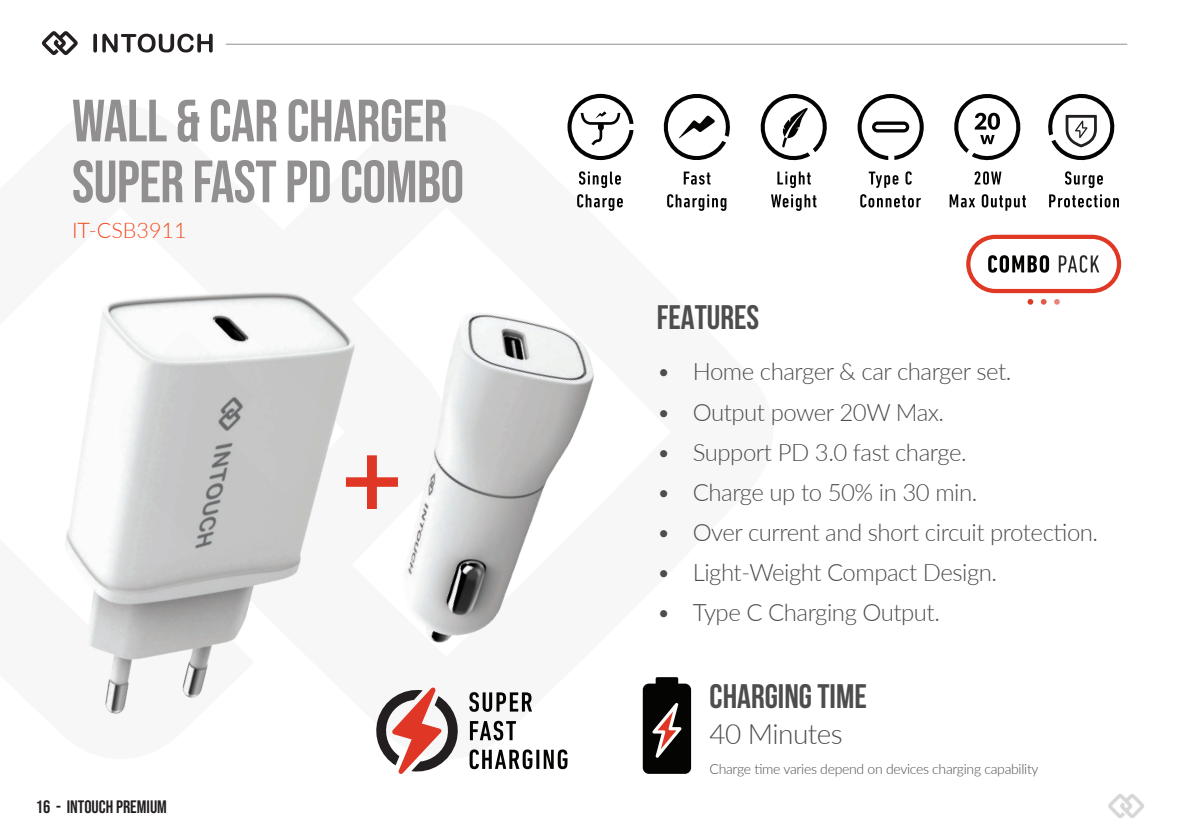
<style>
.page{position:relative;width:1191px;height:840px;background:#fff}
.page>*{position:absolute;margin:0;border:0;box-sizing:border-box;transform-origin:0 0}
.t1{font:59.4px "Bebas Neue";letter-spacing:-.01em;color:#918f90}
.t2{font:700 34px "Bebas Neue";color:#4d4d4d}
.t3{font:300 28px "Lato";letter-spacing:-.02em;color:#4d4d4d}
.t4{font:300 24px "Lato";letter-spacing:-.02em;color:#4d4d4d}
.t5{font:300 21.6px "Lato";color:#f04d22}
.t6{font:18px "Bebas Neue";color:#231f20}
.t7{font:300 14px "Lato";letter-spacing:-.02em;color:#4d4d4d}
</style>
<div class="page">
<img style="left:1108px;top:794px;width:36px;height:24px">
<hr style="left:226px;top:44px;width:901px;height:1px;background:#918f90">
<svg style="left:42px;top:31px;width:171px;height:24px"></svg>
<svg style="left:478px;top:692px;width:54px;height:19px"></svg>
<svg style="left:478px;top:720px;width:38px;height:20px"></svg>
<svg style="left:478px;top:749px;width:54px;height:19px"></svg>
<hr style="left:536px;top:749px;width:3px;height:19px;background:#040503">
<svg style="left:544px;top:749px;width:23px;height:19px"></svg>
<svg style="left:643px;top:677px;width:48px;height:96px;background:#2d2624"></svg>
<svg style="left:684px;top:171px;width:26px;height:13px"></svg>
<svg style="left:667px;top:194px;width:59px;height:17px"></svg>
<svg style="left:663px;top:94px;width:67px;height:66px"></svg>
<svg style="left:974px;top:171px;width:27px;height:13px"></svg>
<svg style="left:949px;top:194px;width:26px;height:13px"></svg>
<svg style="left:981px;top:194px;width:45px;height:17px"></svg>
<svg style="left:954px;top:94px;width:67px;height:67px"></svg>
<svg style="left:760px;top:94px;width:67px;height:67px"></svg>
<svg style="left:777px;top:171px;width:33px;height:17px"></svg>
<svg style="left:771px;top:194px;width:45px;height:17px"></svg>
<svg style="left:1065px;top:171px;width:38px;height:17px"></svg>
<svg style="left:1049px;top:194px;width:70px;height:13px"></svg>
<svg style="left:1048px;top:93px;width:67px;height:68px"></svg>
<svg style="left:579px;top:171px;width:42px;height:17px"></svg>
<svg style="left:577px;top:194px;width:46px;height:17px"></svg>
<svg style="left:567px;top:94px;width:66px;height:66px"></svg>
<svg style="left:868px;top:171px;width:30px;height:17px"></svg>
<svg style="left:905px;top:171px;width:6px;height:13px"></svg>
<svg style="left:860px;top:194px;width:61px;height:13px"></svg>
<svg style="left:857px;top:94px;width:67px;height:66px"></svg>
<svg style="left:966px;top:234px;width:155px;height:59px"></svg>
<svg style="left:1027px;top:299px;width:6px;height:5px"></svg>
<svg style="left:1040px;top:299px;width:6px;height:5px"></svg>
<svg style="left:1054px;top:299px;width:5px;height:5px"></svg>
<img style="left:65px;top:291px;width:413px;height:483px">
<img style="left:306px;top:291px;width:344px;height:394px">
<p class="t1" style="left:72px;top:87px;width:377px">WALL &amp; CAR CHARGER</p>
<p class="t1" style="left:72px;top:148px;width:394px">SUPER FAST PD COMBO</p>
<p class="t5" style="left:72px;top:215px;width:116px">IT-CSB3911</p>
<p class="t6" style="left:36px;top:795px;width:132px">16 - INTOUCH PREMIUM</p>
<p class="t2" style="left:657px;top:298px;width:104px">FEATURES</p>
<p class="t4" style="left:657px;top:355px;width:356px">• Home charger &amp; car charger set.</p>
<p class="t4" style="left:657px;top:395px;width:289px">• Output power 20W Max.</p>
<p class="t4" style="left:657px;top:435px;width:311px">• Support PD 3.0 fast charge.</p>
<p class="t4" style="left:657px;top:475px;width:322px">• Charge up to 50% in 30 min.</p>
<p class="t4" style="left:657px;top:515px;width:443px">• Over current and short circuit protection.</p>
<p class="t4" style="left:657px;top:555px;width:342px">• Light-Weight Compact Design.</p>
<p class="t4" style="left:657px;top:595px;width:285px">• Type C Charging Output.</p>
<p class="t2" style="left:709px;top:677px;width:159px">CHARGING TIME</p>
<p class="t3" style="left:709px;top:714px;width:135px">40 Minutes</p>
<p class="t7" style="left:709px;top:758px;width:330px">Charge time varies depend on devices charging capability</p>
</div>
